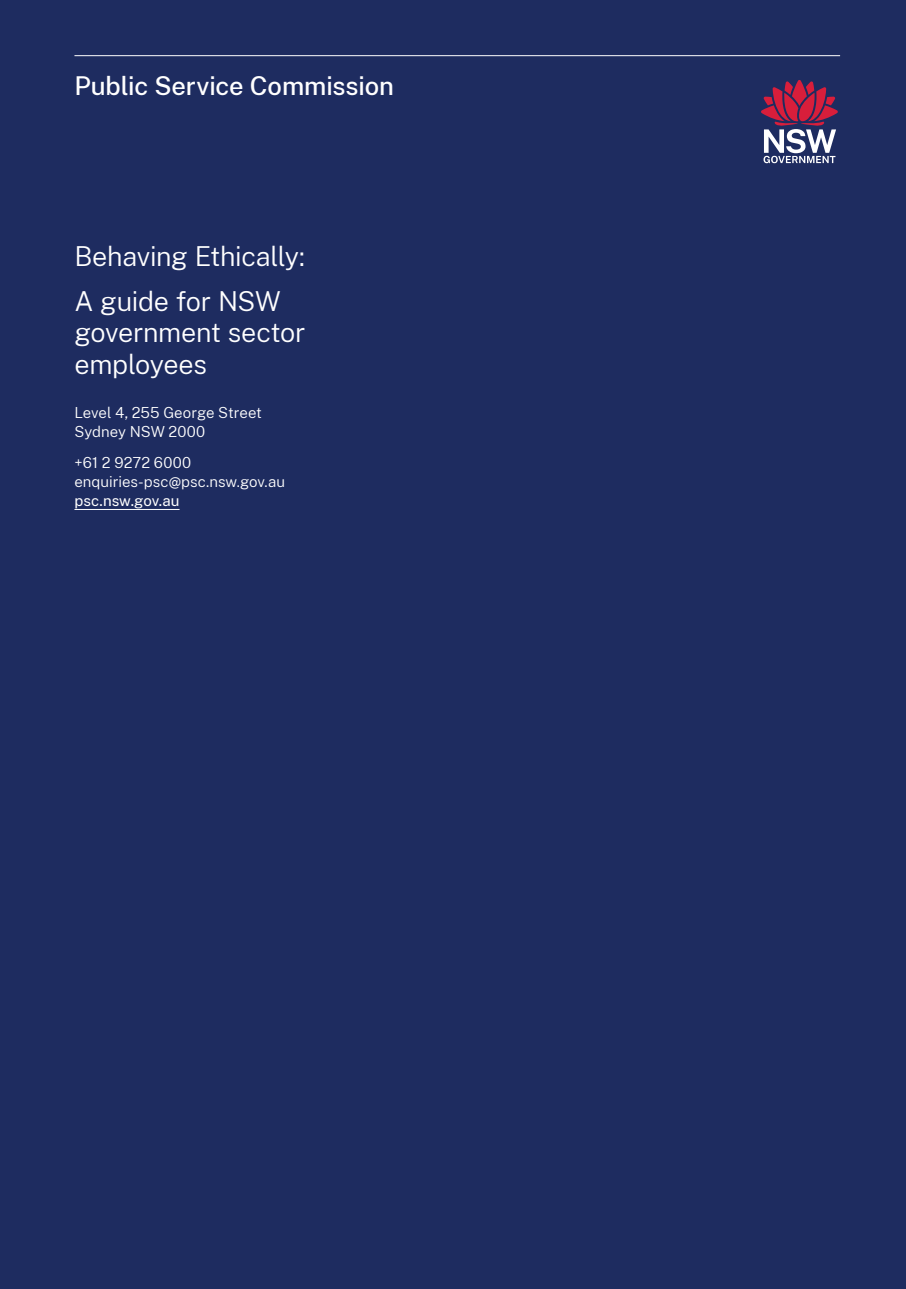
<style>
.page{position:relative;width:906px;height:1289px;background:#fff}
.page>*{position:absolute;margin:0;border:0;box-sizing:border-box;transform-origin:0 0}
._02_Heading_2_18pt_L{font:300 27px/31.5px "Public Sans";letter-spacing:-.01em;color:#fff}
._03_Heading_3_14pt_M{font:500 25.5px "Public Sans";letter-spacing:-.005em;color:#fff}
._07_Body_10pt_Light{font:300 15px/18.8px "Public Sans";color:#fff}
._07_Body_10pt_Light-2{font:15px "Public Sans";color:#fff}
</style>
<div class="page">
<div style="left:0;top:0;width:906px;height:1288px;background:#1e2c60"></div>
<hr style="left:74px;top:509px;width:106px;height:1px;background:#fff">
<hr style="left:74px;top:55px;width:766px;height:1px;background:#fff">
<svg style="left:761px;top:80px;width:77px;height:83px"></svg>
<p class="_03_Heading_3_14pt_M" style="left:74px;top:68px;width:321px">Public Service Commission</p>
<p class="_02_Heading_2_18pt_L" style="left:74px;top:239px;width:232px">Behaving Ethically:</p>
<p class="_02_Heading_2_18pt_L" style="left:74px;top:284px;width:233px">A guide for NSW government sector employees</p>
<p class="_07_Body_10pt_Light" style="left:74px;top:402px;width:189px">Level 4, 255 George Street<br>Sydney NSW 2000</p>
<p class="_07_Body_10pt_Light" style="left:74px;top:452px;width:118px">+61 2 9272 6000</p>
<p class="_07_Body_10pt_Light" style="left:74px;top:471px;width:212px">enquiries-psc@psc.nsw.gov.au</p>
<p class="_07_Body_10pt_Light-2" style="left:74px;top:490px;width:107px">psc.nsw.gov.au</p>
</div>
